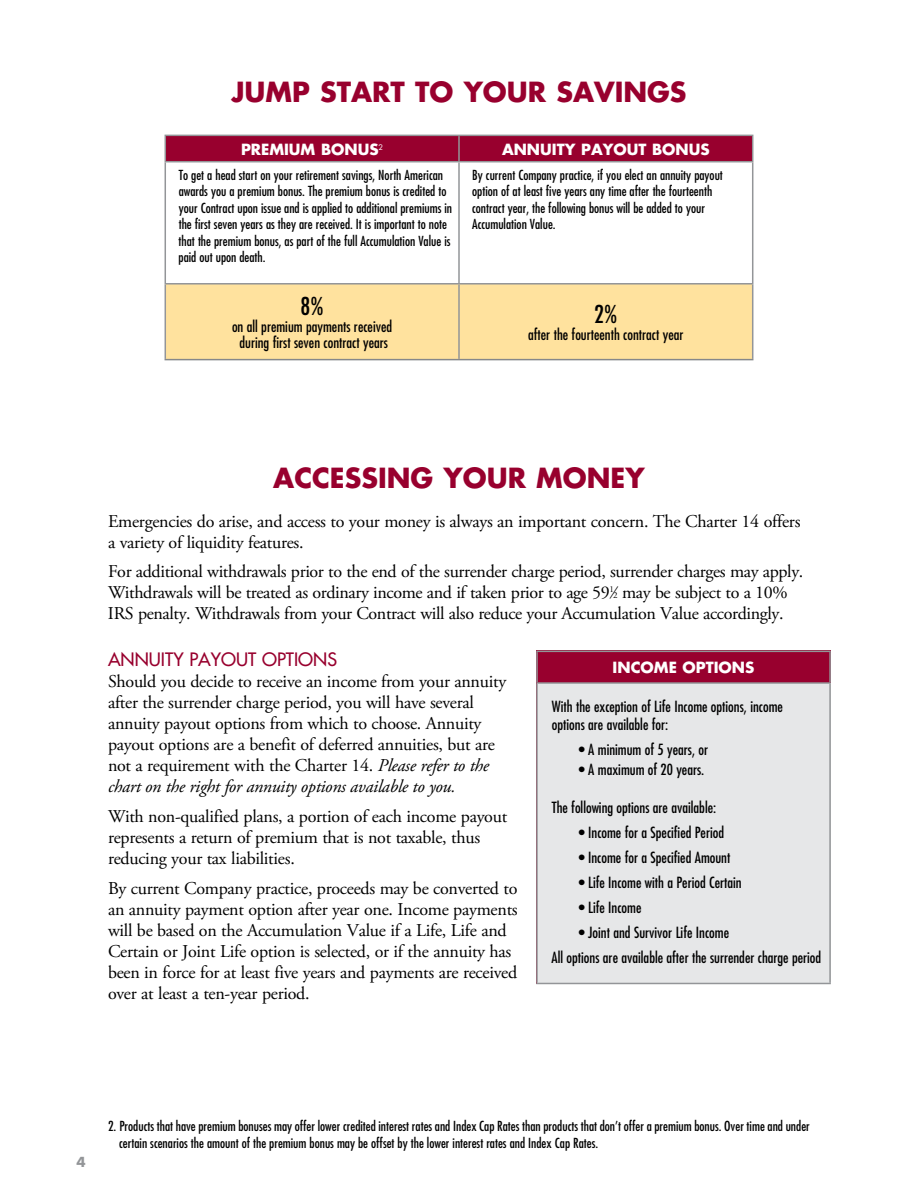
<style>
.page{position:relative;width:918px;height:1188px;background:#fff}
.page>*{position:absolute;margin:0;border:0;box-sizing:border-box;transform-origin:0 0}
.t1{font:700 27px "Futura Std";color:#98002e}
.t2{font:condensed 24px "Futura Std";color:#000}
.t3{font:18px/21px "Adobe Garamond Pro";letter-spacing:-.015em;color:#000}
.t4{font:500 18px "Futura Std";color:#98002e}
.t5{font:condensed 15px/16.5px "Futura Std";color:#000}
.t6{font:700 15px "Futura Std";color:#fff}
.t7{font:condensed 13.5px/16.5px "Futura Std";color:#000}
.t8{font:700 13.5px "Futura Std";color:#939598}
.t9{font:7.5px "Futura Std";color:#fff}
.s1{font-size:9px}
.s2{font-style:italic}
</style>
<div class="page">
<svg style="left:166px;top:162px;width:586px;height:1px"></svg>
<div style="left:166px;top:285px;width:586px;height:74px;background:#ffe29e"></div>
<svg style="left:165px;top:135px;width:588px;height:26px;background:#970733"></svg>
<hr style="left:165px;top:161px;width:294px;height:1px;background:#939598">
<hr style="left:165px;top:162px;width:1px;height:121px;background:#939598">
<hr style="left:459px;top:161px;width:294px;height:1px;background:#939598">
<hr style="left:458px;top:162px;width:2px;height:121px;background:#939598">
<hr style="left:752px;top:162px;width:1px;height:121px;background:#939598">
<hr style="left:165px;top:283px;width:294px;height:2px;background:#939598">
<hr style="left:165px;top:285px;width:1px;height:74px;background:#939598">
<hr style="left:459px;top:283px;width:294px;height:2px;background:#939598">
<hr style="left:458px;top:285px;width:2px;height:74px;background:#939598">
<hr style="left:752px;top:285px;width:1px;height:74px;background:#939598">
<hr style="left:165px;top:359px;width:294px;height:1px;background:#86888a">
<hr style="left:459px;top:359px;width:294px;height:1px;background:#86888a">
<div style="left:537px;top:651px;width:293px;height:32px;background:#98002e"></div>
<div style="left:537px;top:683px;width:293px;height:300px;background:#e6e7e8"></div>
<hr style="left:536px;top:651px;width:295px;height:1px;background:#939598">
<hr style="left:536px;top:652px;width:2px;height:30px;background:#939598">
<hr style="left:829px;top:652px;width:2px;height:30px;background:#939598">
<hr style="left:536px;top:682px;width:295px;height:2px;background:#939598">
<hr style="left:536px;top:684px;width:2px;height:299px;background:#939598">
<hr style="left:829px;top:684px;width:2px;height:299px;background:#939598">
<hr style="left:536px;top:983px;width:295px;height:1px;background:#939598">
<h1 class="t1" style="left:231px;top:74px;width:274px">JUMP START TO YOUR</h1>
<h1 class="t1" style="left:556px;top:74px;width:130px">SAVIN GS</h1>
<p class="t6" style="left:241px;top:139px;width:93px">PREMIUM BONUS</p>
<p class="t9" style="left:379px;top:142px;width:6px">2</p>
<p class="t6" style="left:502px;top:139px;width:12px">ANNUI</p>
<p class="t6" style="left:557px;top:139px;width:47px">TY PAYOU</p>
<p class="t6" style="left:638px;top:139px;width:37px">T BONUS</p>
<p class="t7" style="left:179px;top:166px;width:275px">To get a head start on your retirement savings, North American awards you a premium bonus. The premium bonus is credited to your Contract upon issue and is applied to additional premiums in the first seven years as they are received. It is important to note that the premium bonus, as part of the full Accumulation Value is paid out upon death.</p>
<p class="t7" style="left:472px;top:166px;width:252px">By current Company practice, if you elect an annuity payout option of at least five years any time after the fourteenth contract year, the following bonus will be added to your Accumulation Value.</p>
<h2 class="t2" style="left:301px;top:292px;width:25px">8%</h2>
<p class="t5" style="left:232px;top:318px;width:162px;text-align:center">on all premium payments received during first seven contract years</p>
<h2 class="t2" style="left:594px;top:300px;width:25px">2%</h2>
<p class="t5" style="left:528px;top:326px;width:157px">after the fourteenth contract year</p>
<h1 class="t1" style="left:273px;top:460px;width:373px">ACC ESSING YOUR MONEY</h1>
<p class="t3" style="left:108px;top:511px;width:694px">Emergencies do arise, and access to your money is always an important concern. The Charter 14 offers a variety of liquidity features.</p>
<p class="t3" style="left:108px;top:562px;width:697px">For additional withdrawals prior to the end of the surrender charge period, surrender charges may apply.<br>Withdrawals will be treated as ordinary income and if taken prior to age 59<sup>1</sup>⁄<span class="s1">2</span> may be subject to a 10%<br>IRS penalty. Withdrawals from your Contract will also reduce your Accumulation Value accordingly.</p>
<p class="t4" style="left:108px;top:648px;width:24px">ANNUITY</p>
<p class="t4" style="left:189px;top:648px;width:22px">PAYOUT</p>
<p class="t4" style="left:262px;top:648px;width:26px">OPTIONS</p>
<p class="t3" style="left:108px;top:672px;width:400px">Should you decide to receive an income from your annuity after the surrender charge period, you will have several annuity payout options from which to choose. Annuity payout options are a benefit of deferred annuities, but are not a requirement with the Charter 14. <span class="s2">Please refer to the chart on the right for annuity options available to you.</span></p>
<p class="t3" style="left:108px;top:806px;width:401px">With non-qualified plans, a portion of each income payout represents a return of premium that is not taxable, thus reducing your tax liabilities.</p>
<p class="t3" style="left:108px;top:878px;width:411px">By current Company practice, proceeds may be converted to an annuity payment option after year one. Income payments will be based on the Accumulation Value if a Life, Life and Certain or Joint Life option is selected, or if the annuity has been in force for at least five years and payments are received over at least a ten-year period.</p>
<p class="t6" style="left:613px;top:658px;width:112px">INCOME OPTIONS</p>
<p class="t5" style="left:552px;top:697px;width:232px;line-height:18px">With the exception of Life Income options, income options are available for:</p>
<p class="t5" style="left:579px;top:741px;width:131px">• A minimum of 5 years, or</p>
<p class="t5" style="left:579px;top:762px;width:127px">• A maximum of 20 years.</p>
<p class="t5" style="left:552px;top:799px;width:166px">The following options are available:</p>
<p class="t5" style="left:579px;top:824px;width:147px">• Income for a Specified Period</p>
<p class="t5" style="left:579px;top:849px;width:153px">• Income for a Specified Amount</p>
<p class="t5" style="left:579px;top:874px;width:164px">• Life Income with a Period Certain</p>
<p class="t5" style="left:579px;top:899px;width:64px">• Life Income</p>
<p class="t5" style="left:552px;top:920px;width:271px;line-height:25.2px;text-indent:27px">• Joint and Survivor Life Income<br>All options are available after the surrender charge period</p>
<p class="t8" style="left:76px;top:1153px;width:11px">4</p>
<p class="t7" style="left:119px;top:1118px;width:692px;text-indent:-11px">2. Products that have premium bonuses may offer lower credited interest rates and Index Cap Rates than products that don’t offer a premium bonus. Over time and under certain scenarios the amount of the premium bonus may be offset by the lower interest rates and Index Cap Rates.</p>
</div>
